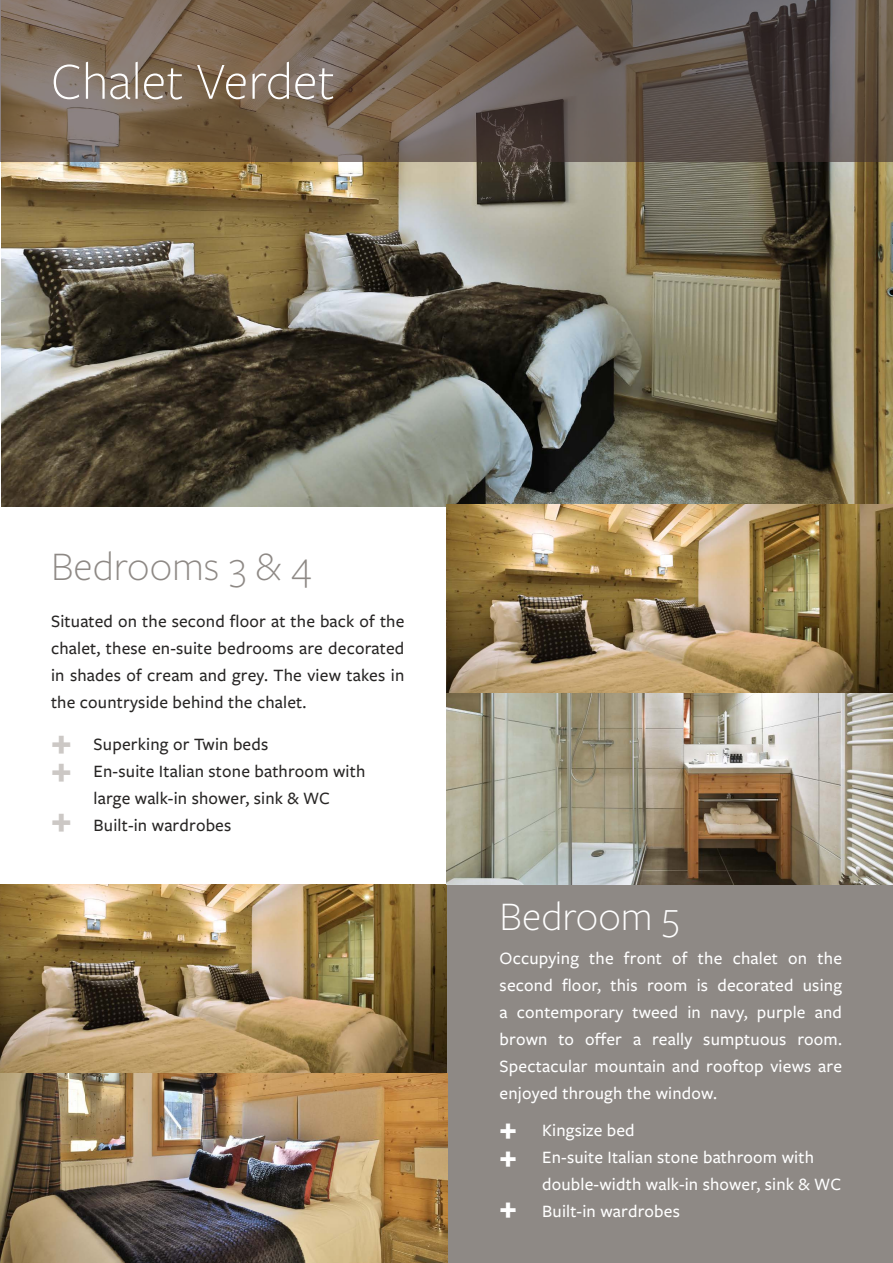
<style>
.page{position:relative;width:893px;height:1263px;background:#fff}
.page>*{position:absolute;margin:0;border:0;box-sizing:border-box;transform-origin:0 0}
.t1{font:300 54px "Freight Sans Pro";color:#fff}
.t2{font:300 42px "Freight Sans Pro";color:#8e8985}
.t3{font:300 42px "Freight Sans Pro";color:#fff}
.t4{font:700 39px "Freight Sans Pro";color:#ccc8c5}
.t5{font:700 33px "Freight Sans Pro";color:#fff}
.t6{font:500 18px/27px "Freight Sans Pro";letter-spacing:.01em;color:#fff;text-align:justify}
.t7{font:500 18px/27px "Freight Sans Pro";letter-spacing:.01em;color:#272524;text-align:justify}
</style>
<div class="page">
<img style="left:1px;top:162px;width:892px;height:344px">
<div style="left:446px;top:595px;width:447px;height:667px;background:#8e8985"></div>
<svg style="left:0;top:0;width:893px;height:162px;background:#6c5c4e"></svg>
<img style="left:446px;top:505px;width:447px;height:379px">
<img style="left:0;top:884px;width:446px;height:190px">
<img style="left:0;top:1074px;width:448px;height:188px">
<p class="t1" style="left:51px;top:45px;width:285px">Chalet Verdet</p>
<p class="t2" style="left:51px;top:538px;width:262px">Bedrooms 3 &amp; 4</p>
<p class="t7" style="left:51px;top:607px;width:355px">Situated on the second floor at the back of the chalet, these en-suite bedrooms are decorated in shades of cream and grey. The view takes in the countryside behind the chalet.</p>
<p class="t7" style="left:94px;top:730px;width:176px">Superking or Twin beds</p>
<p class="t7" style="left:94px;top:757px;width:273px">En-suite Italian stone bathroom with large walk-in shower, sink &amp; WC</p>
<p class="t7" style="left:94px;top:811px;width:139px">Built-in wardrobes</p>
<p class="t4" style="left:51px;top:714px;width:22px">+</p>
<p class="t4" style="left:51px;top:742px;width:22px">+</p>
<p class="t4" style="left:51px;top:793px;width:22px">+</p>
<p class="t3" style="left:500px;top:889px;width:181px">Bedroom 5</p>
<p class="t6" style="left:500px;top:944px;width:344px">Occupying the front of the chalet on the second floor, this room is decorated using a contemporary tweed in navy, purple and brown to offer a really sumptuous room.<br>Spectacular mountain and rooftop views are enjoyed through the window.</p>
<p class="t6" style="left:542px;top:1116px;width:94px">Kingsize bed</p>
<p class="t6" style="left:542px;top:1143px;width:300px">En-suite Italian stone bathroom with double-width walk-in shower, sink &amp; WC</p>
<p class="t6" style="left:542px;top:1197px;width:139px">Built-in wardrobes</p>
<p class="t5" style="left:500px;top:1105px;width:19px">+</p>
<p class="t5" style="left:500px;top:1133px;width:19px">+</p>
<p class="t5" style="left:500px;top:1184px;width:19px">+</p>
</div>
